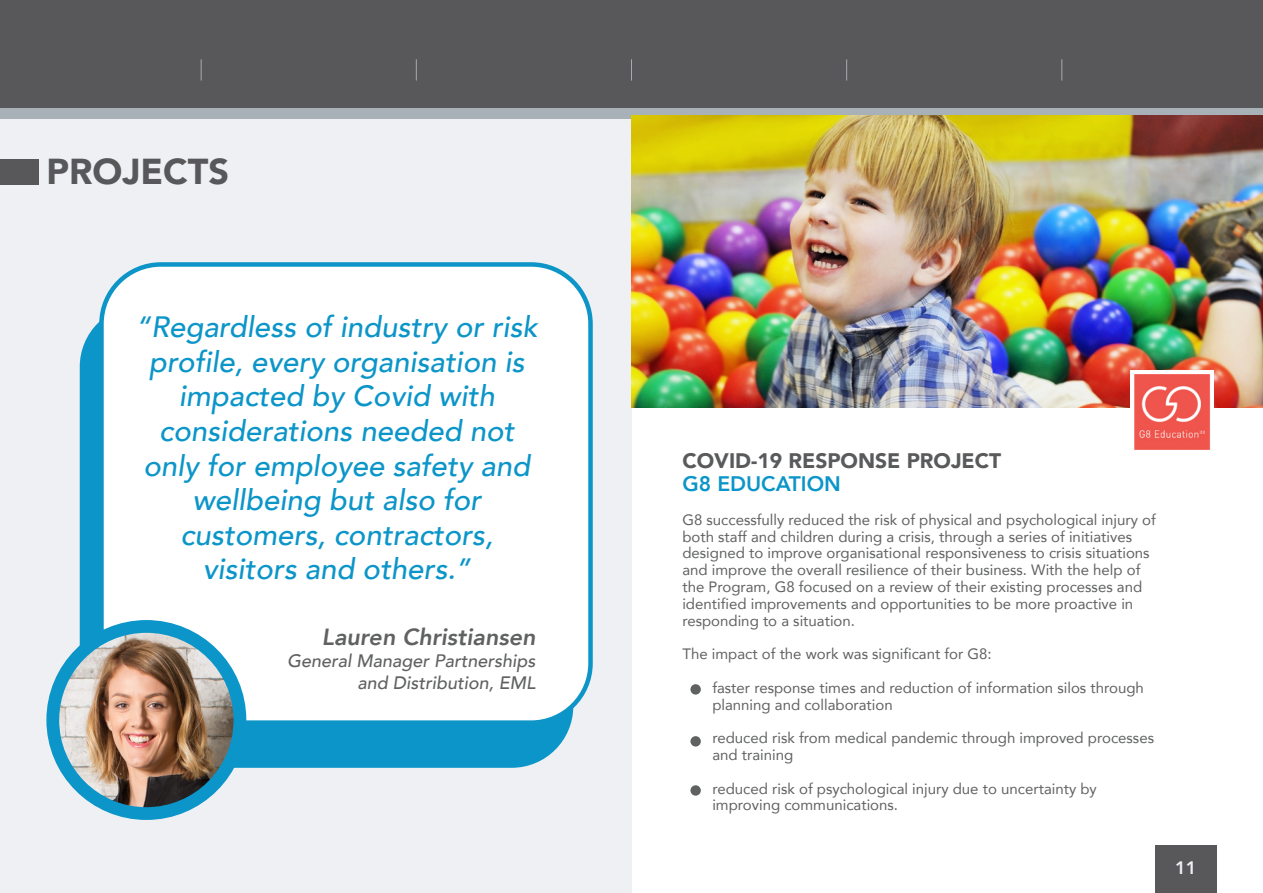
<style>
.page{position:relative;width:1263px;height:893px;background:#eff0f3}
.page>*{position:absolute;margin:0;border:0;box-sizing:border-box;transform-origin:0 0}
.t1{font:900 36px "Avenir";color:#58585a}
.t2{font:italic 500 29.4px/34.7px "Avenir";color:#0b95c8;text-align:center}
.t3{font:italic 800 23.4px "Avenir";color:#606161}
.t4{font:900 21px "Avenir";color:#595a5c}
.t5{font:800 21px "Avenir";color:#0b95c8}
.t6{font:italic 500 18px/22.2px "Avenir";color:#606161;text-align:right}
.t7{font:800 18px "Avenir";color:#eff0f3}
.t8{font:15px/16.8px "Avenir";color:#606161}
.t9{font:800 10.8px "Avenir";color:#eff0f3;scale:1.66 1}
</style>
<div class="page">
<div style="left:0;top:0;width:1263px;height:118px;background:#58585a"></div>
<div style="left:0;top:108px;width:1263px;height:10px;background:#a9b1b8"></div>
<div style="left:632px;top:118px;width:631px;height:775px;background:#fff"></div>
<svg style="left:201px;top:59px;width:1px;height:22px"></svg>
<svg style="left:416px;top:59px;width:1px;height:22px"></svg>
<svg style="left:631px;top:59px;width:1px;height:22px"></svg>
<svg style="left:846px;top:59px;width:1px;height:22px"></svg>
<svg style="left:1061px;top:59px;width:1px;height:22px"></svg>
<div style="left:0;top:159px;width:39px;height:26px;background:#58585a"></div>
<div style="left:80px;top:322px;width:491px;height:446px;background:#0b95c8"></div>
<div style="left:99px;top:262px;width:494px;height:463px;background:#fff"></div>
<div style="left:46px;top:620px;width:200px;height:200px;background:#0b95c8;border-radius:50%"></div>
<img style="left:59px;top:633px;width:175px;height:174px;border-radius:87px">
<div style="left:1155px;top:846px;width:61px;height:47px;background:#58585a"></div>
<div style="left:690px;top:684px;width:11px;height:11px;background:#606161;border-radius:50%"></div>
<div style="left:690px;top:736px;width:11px;height:10px;background:#606161;border-radius:50%"></div>
<div style="left:690px;top:785px;width:11px;height:11px;background:#606161;border-radius:50%"></div>
<img style="left:632px;top:115px;width:631px;height:292px">
<img style="left:1130px;top:371px;width:83px;height:79px">
<h1 class="t1" style="left:46px;top:141px;width:184px">PROJECTS</h1>
<h2 class="t2" style="left:136px;top:310px;width:403px">“Regardless of industry or risk profile, every organisation is impacted by Covid with considerations needed not only for employee safety and wellbeing but also for customers, contractors, visitors and others.”</h2>
<h3 class="t3" style="left:322px;top:623px;width:215px">Lauren Christiansen</h3>
<p class="t6" style="left:287px;top:650px;width:250px">General Manager Partnerships and Distribution, EML</p>
<h3 class="t4" style="left:682px;top:443px;width:320px">COVID-19 RESPONSE PROJECT</h3>
<h3 class="t5" style="left:682px;top:468px;width:160px">G8 EDUCATION</h3>
<p class="t8" style="left:682px;top:511px;width:475px">G8 successfully reduced the risk of physical and psychological injury of both staff and children during a crisis, through a series of initiatives designed to improve organisational responsiveness to crisis situations and improve the overall resilience of their business. With the help of the Program, G8 focused on a review of their existing processes and identified improvements and opportunities to be more proactive in responding to a situation.</p>
<p class="t8" style="left:682px;top:645px;width:311px">The impact of the work was significant for G8:</p>
<p class="t8" style="left:712px;top:679px;width:433px">faster response times and reduction of information silos through planning and collaboration</p>
<p class="t8" style="left:712px;top:729px;width:443px">reduced risk from medical pandemic through improved processes and training</p>
<p class="t8" style="left:712px;top:780px;width:386px">reduced risk of psychological injury due to uncertainty by improving communications.</p>
<p class="t7" style="left:1175px;top:853px;width:23px">11</p>
<p class="t9" style="left:1175px;top:865px;width:14px">11</p>
</div>
